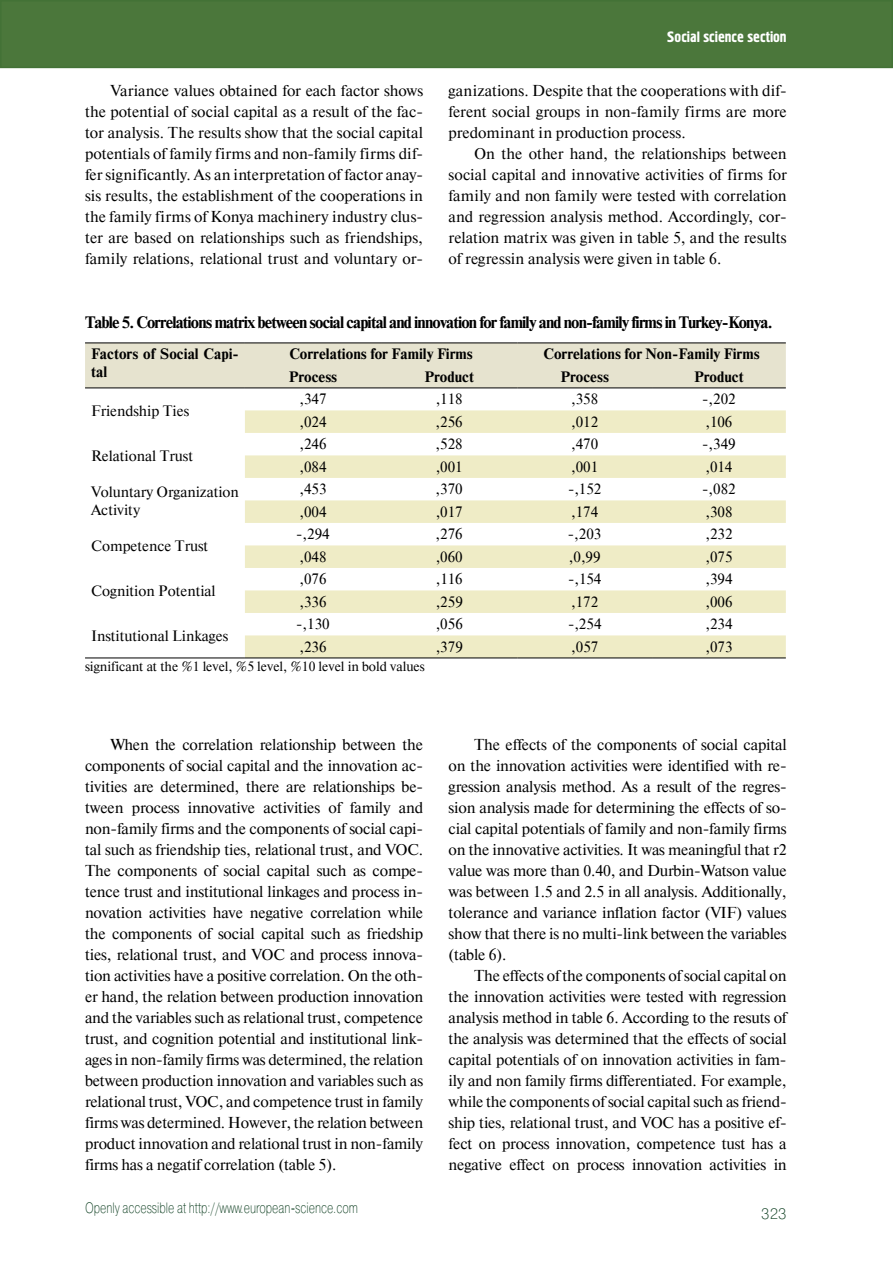
<style>
.page{position:relative;width:893px;height:1263px;background:#fff}
.page>*{position:absolute;margin:0;border:0;box-sizing:border-box;transform-origin:0 0}
.t1{font:700 16.5px "Newton C";letter-spacing:-.05em;color:#000}
.t2{font:15.75px/21px "Newton C";letter-spacing:-.01em;color:#000;text-align:justify}
.t3{font:15px/18px "Newton C";color:#000}
.t4{font:700 15px/18px "Newton C";color:#000}
.t5{font:15px "Pragmatica Light C";color:#0d3e20;scale:.75 1}
.t6{font:15px "Hermes C";color:#fff}
.t7{font:15px "Pragmatica Light C";color:#0d3e20}
.t8{font:13.5px "Newton C";color:#000}
</style>
<div class="page">
<div style="left:1px;top:1px;width:891px;height:66px;background:#4b773b"></div>
<div style="left:0;top:0;width:893px;height:68px;border:2px solid #437236"></div>
<div style="left:85px;top:343px;width:701px;height:44px;background:#e6e3cf"></div>
<svg style="left:245px;top:410px;width:541px;height:247px;fill:#efecc6"></svg>
<hr style="left:85px;top:342px;width:160px;height:1px;background:#000">
<hr style="left:85px;top:387px;width:160px;height:1px;background:#000">
<hr style="left:245px;top:342px;width:136px;height:1px;background:#000">
<hr style="left:381px;top:342px;width:136px;height:1px;background:#000">
<hr style="left:517px;top:342px;width:135px;height:1px;background:#000">
<hr style="left:652px;top:342px;width:134px;height:1px;background:#000">
<hr style="left:245px;top:387px;width:136px;height:1px;background:#000">
<hr style="left:381px;top:387px;width:136px;height:1px;background:#000">
<hr style="left:517px;top:387px;width:135px;height:1px;background:#000">
<hr style="left:652px;top:387px;width:134px;height:1px;background:#000">
<hr style="left:85px;top:657px;width:160px;height:1px;background:#000">
<hr style="left:245px;top:657px;width:136px;height:1px;background:#000">
<hr style="left:381px;top:657px;width:136px;height:1px;background:#000">
<hr style="left:517px;top:657px;width:135px;height:1px;background:#000">
<hr style="left:652px;top:657px;width:134px;height:1px;background:#000">
<p class="t6" style="left:667px;top:29px;width:121px">Social science section</p>
<p class="t2" style="left:85px;top:80px;width:340px;text-indent:26px">Variance values obtained for each factor shows the potential of social capital as a result of the fac&shy;tor analysis. The results show that the social capital potentials of family firms and non-family firms dif&shy;fer significantly. As an interpretation of factor anay&shy;sis results, the establishment of the cooperations in the family firms of Konya machinery industry clus&shy;ter are based on relationships such as friendships, family relations, relational trust and voluntary or-</p>
<p class="t2" style="left:449px;top:80px;width:340px">ganizations. Despite that the cooperations with dif&shy;ferent social groups in non-family firms are more predominant in production process.</p>
<p class="t2" style="left:449px;top:143px;width:340px;text-indent:26px">On the other hand, the relationships between social capital and innovative activities of firms for family and non family were tested with correlation and regression analysis method. Accordingly, cor&shy;relation matrix was given in table 5, and the results of regressin analysis were given in table 6.</p>
<p class="t1" style="left:85px;top:313px;width:689px">Table 5. Correlations matrix between social capital and innovation for family and non-family firms in Turkey-Konya.</p>
<p class="t4" style="left:91px;top:345px;width:149px">Factors of Social Capi&shy;tal</p>
<p class="t4" style="left:289px;top:345px;width:185px">Correlations for Family Firms</p>
<p class="t4" style="left:544px;top:345px;width:218px">Correlations for Non-Family Firms</p>
<p class="t4" style="left:289px;top:368px;width:50px">Process</p>
<p class="t4" style="left:424px;top:368px;width:51px">Product</p>
<p class="t4" style="left:560px;top:368px;width:50px">Process</p>
<p class="t4" style="left:694px;top:368px;width:51px">Product</p>
<p class="t3" style="left:91px;top:402px;width:100px">Friendship Ties</p>
<p class="t3" style="left:91px;top:447px;width:104px">Relational Trust</p>
<p class="t3" style="left:299px;top:390px;width:29px">,347</p>
<p class="t3" style="left:436px;top:390px;width:29px">,118</p>
<p class="t3" style="left:571px;top:390px;width:29px">,358</p>
<p class="t3" style="left:702px;top:390px;width:35px">-,202</p>
<p class="t3" style="left:299px;top:413px;width:29px">,024</p>
<p class="t3" style="left:436px;top:413px;width:29px">,256</p>
<p class="t3" style="left:571px;top:413px;width:29px">,012</p>
<p class="t3" style="left:705px;top:413px;width:29px">,106</p>
<p class="t3" style="left:299px;top:435px;width:29px">,246</p>
<p class="t3" style="left:436px;top:435px;width:29px">,528</p>
<p class="t3" style="left:571px;top:435px;width:29px">,470</p>
<p class="t3" style="left:702px;top:435px;width:35px">-,349</p>
<p class="t3" style="left:299px;top:458px;width:29px">,084</p>
<p class="t3" style="left:436px;top:458px;width:29px">,001</p>
<p class="t3" style="left:571px;top:458px;width:29px">,001</p>
<p class="t3" style="left:705px;top:458px;width:29px">,014</p>
<p class="t3" style="left:91px;top:483px;width:149px">Voluntary Organization<br>Activity</p>
<p class="t3" style="left:299px;top:480px;width:29px">,453</p>
<p class="t3" style="left:436px;top:480px;width:29px">,370</p>
<p class="t3" style="left:568px;top:480px;width:35px">-,152</p>
<p class="t3" style="left:702px;top:480px;width:35px">-,082</p>
<p class="t3" style="left:299px;top:503px;width:29px">,004</p>
<p class="t3" style="left:436px;top:503px;width:29px">,017</p>
<p class="t3" style="left:571px;top:503px;width:29px">,174</p>
<p class="t3" style="left:705px;top:503px;width:29px">,308</p>
<p class="t3" style="left:91px;top:537px;width:119px">Competence Trust</p>
<p class="t3" style="left:91px;top:582px;width:126px">Cognition Potential</p>
<p class="t3" style="left:296px;top:525px;width:35px">-,294</p>
<p class="t3" style="left:436px;top:525px;width:29px">,276</p>
<p class="t3" style="left:568px;top:525px;width:35px">-,203</p>
<p class="t3" style="left:705px;top:525px;width:29px">,232</p>
<p class="t3" style="left:299px;top:548px;width:29px">,048</p>
<p class="t3" style="left:436px;top:548px;width:29px">,060</p>
<p class="t3" style="left:569px;top:548px;width:33px">,0,99</p>
<p class="t3" style="left:705px;top:548px;width:29px">,075</p>
<p class="t3" style="left:299px;top:570px;width:29px">,076</p>
<p class="t3" style="left:436px;top:570px;width:28px">,116</p>
<p class="t3" style="left:568px;top:570px;width:35px">-,154</p>
<p class="t3" style="left:705px;top:570px;width:29px">,394</p>
<p class="t3" style="left:299px;top:593px;width:29px">,336</p>
<p class="t3" style="left:436px;top:593px;width:29px">,259</p>
<p class="t3" style="left:571px;top:593px;width:29px">,172</p>
<p class="t3" style="left:705px;top:593px;width:29px">,006</p>
<p class="t3" style="left:296px;top:615px;width:35px">-,130</p>
<p class="t3" style="left:436px;top:615px;width:29px">,056</p>
<p class="t3" style="left:568px;top:615px;width:35px">-,254</p>
<p class="t3" style="left:705px;top:615px;width:29px">,234</p>
<p class="t3" style="left:299px;top:638px;width:29px">,236</p>
<p class="t3" style="left:436px;top:638px;width:29px">,379</p>
<p class="t3" style="left:571px;top:638px;width:29px">,057</p>
<p class="t3" style="left:705px;top:638px;width:29px">,073</p>
<p class="t8" style="left:85px;top:659px;width:341px">significant at the %1 level, %5 level, %10 level in bold values</p>
<p class="t3" style="left:91px;top:627px;width:139px">Institutional Linkages</p>
<p class="t2" style="left:85px;top:734px;width:340px;text-indent:26px">When the correlation relationship between the components of social capital and the innovation ac&shy;tivities are determined, there are relationships be&shy;tween process innovative activities of family and non-family firms and the components of social capi&shy;tal such as friendship ties, relational trust, and VOC.<br>The components of social capital such as compe&shy;tence trust and institutional linkages and process in&shy;novation activities have negative correlation while the components of social capital such as friedship ties, relational trust, and VOC and process innova&shy;tion activities have a positive correlation. On the oth&shy;er hand, the relation between production innovation and the variables such as relational trust, competence trust, and cognition potential and institutional link&shy;ages in non-family firms was determined, the relation between production innovation and variables such as relational trust, VOC, and competence trust in family firms was determined. However, the relation between product innovation and relational trust in non-family firms has a negatif correlation (table 5).</p>
<p class="t2" style="left:449px;top:734px;width:340px;text-indent:26px">The effects of the components of social capital on the innovation activities were identified with re&shy;gression analysis method. As a result of the regres&shy;sion analysis made for determining the effects of so&shy;cial capital potentials of family and non-family firms on the innovative activities. It was meaningful that r2 value was more than 0.40, and Durbin-Watson value was between 1.5 and 2.5 in all analysis. Additionally, tolerance and variance inflation factor (VIF) values show that there is no multi-link between the variables (table 6).</p>
<p class="t2" style="left:449px;top:965px;width:340px;text-indent:26px">The effects of the components of social capital on the innovation activities were tested with regression analysis method in table 6. According to the resuts of the analysis was determined that the effects of social capital potentials of on innovation activities in fam&shy;ily and non family firms differentiated. For example, while the components of social capital such as friend&shy;ship ties, relational trust, and VOC has a positive ef&shy;fect on process innovation, competence tust has a negative effect on process innovation activities in</p>
<p class="t5" style="left:85px;top:1199px;width:365px">Openly accessible at http://www.european-science.com</p>
<p class="t7" style="left:761px;top:1205px;width:27px">323</p>
</div>
